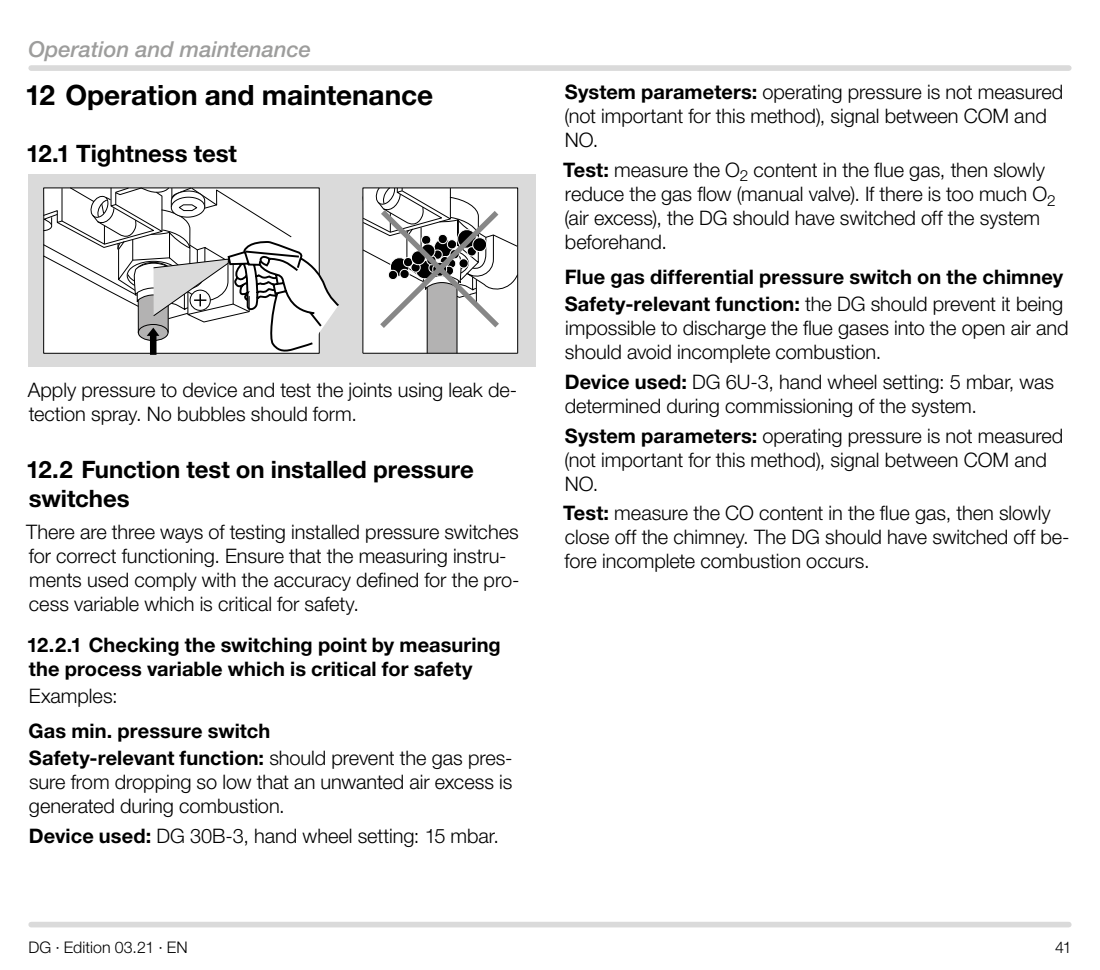
<style>
.page{position:relative;width:1100px;height:970px;background:#fff}
.page>*{position:absolute;margin:0;border:0;box-sizing:border-box;transform-origin:0 0}
.t1{font:700 28px "Helvetica Neue LT Pro";letter-spacing:-.005em;color:#000}
.t2{font:700 24px/28.8px "Helvetica Neue LT Pro";letter-spacing:-.005em;color:#000}
.t3{font:italic 500 22px "Helvetica Neue LT Pro";color:#9d9d9c}
.t4{font:300 20px/24px "Helvetica Neue LT Pro";letter-spacing:-.005em;color:#000}
.t5{font:700 20px/26.8px "Helvetica Neue LT Pro";letter-spacing:.005em;color:#000}
.t6{font:300 16px "Helvetica Neue LT Pro";letter-spacing:.005em;color:#000}
.s1{font-weight:300}
.s2{font-weight:700}
</style>
<div class="page">
<div style="left:31px;top:921px;width:1038px;height:6px;background:#dadada"></div>
<div style="left:31px;top:65px;width:1038px;height:6px;background:#dadada"></div>
<div style="left:28px;top:174px;width:508px;height:193px;background:#dadada"></div>
<svg style="left:43px;top:187px;width:296px;height:168px;background:#ddd"></svg>
<svg style="left:362px;top:187px;width:157px;height:167px;background:#d0d0d0"></svg>
<hr style="left:363px;top:353px;width:155px;height:1px;background:#000">
<p class="t3" style="left:28px;top:36px;width:284px">Operation and maintenance</p>
<h1 class="t1" style="left:25px;top:78px;width:409px">12 Operation and maintenance</h1>
<p class="t2" style="left:26px;top:139px;width:212px">12.1 Tightness test</p>
<p class="t4" style="left:28px;top:377px;width:491px">Apply pressure to device and test the joints using leak de&shy;tection spray. No bubbles should form.</p>
<p class="t2" style="left:26px;top:454px;width:449px">12.2 Function test on installed pressure switches</p>
<p class="t4" style="left:26px;top:519px;width:495px">There are three ways of testing installed pressure switches for correct functioning. Ensure that the measuring instru&shy;ments used comply with the accuracy defined for the pro&shy;cess variable which is critical for safety.</p>
<p class="t5" style="left:27px;top:632px;width:475px;line-height:24px">12.2.1 Checking the switching point by measuring the process variable which is critical for safety</p>
<p class="t4" style="left:29px;top:683px;width:90px">Examples:</p>
<p class="t5" style="left:29px;top:717px;width:486px">Gas min. pressure switch<br>Safety-relevant function: <span class="s1">should prevent the gas pres-</span></p>
<p class="t4" style="left:29px;top:769px;width:485px">sure from dropping so low that an unwanted air excess is generated during combustion.</p>
<p class="t4" style="left:29px;top:823px;width:472px"><span class="s2">Device used:</span> DG 30B-3, hand wheel setting: 15 mbar.</p>
<p class="t4" style="left:564px;top:80px;width:500px"><span class="s2">System parameters:</span> operating pressure is not measured (not important for this method), signal between COM and<br>NO.</p>
<p class="t4" style="left:563px;top:157px;width:494px"><span class="s2">Test:</span> measure the O<sub>2</sub> content in the flue gas, then slowly reduce the gas flow (manual valve). If there is too much O<sub>2 </sub>(air excess), the DG should have switched off the system beforehand.</p>
<p class="t5" style="left:565px;top:263px;width:500px">Flue gas differential pressure switch on the chimney<br>Safety-relevant function: <span class="s1">the DG should prevent it being</span></p>
<p class="t4" style="left:565px;top:316px;width:505px">impossible to discharge the flue gases into the open air and should avoid incomplete combustion.</p>
<p class="t4" style="left:565px;top:369px;width:491px"><span class="s2">Device used:</span> DG 6U-3, hand wheel setting: 5 mbar, was determined during commissioning of the system.</p>
<p class="t4" style="left:564px;top:423px;width:500px"><span class="s2">System parameters:</span> operating pressure is not measured (not important for this method), signal between COM and<br>NO.</p>
<p class="t4" style="left:563px;top:501px;width:508px"><span class="s2">Test:</span> measure the CO content in the flue gas, then slowly close off the chimney. The DG should have switched off be&shy;fore incomplete combustion occurs.</p>
<p class="t6" style="left:28px;top:937px;width:161px">DG · Edition 03.21 · EN</p>
<p class="t6" style="left:1055px;top:937px;width:18px">41</p>
</div>
